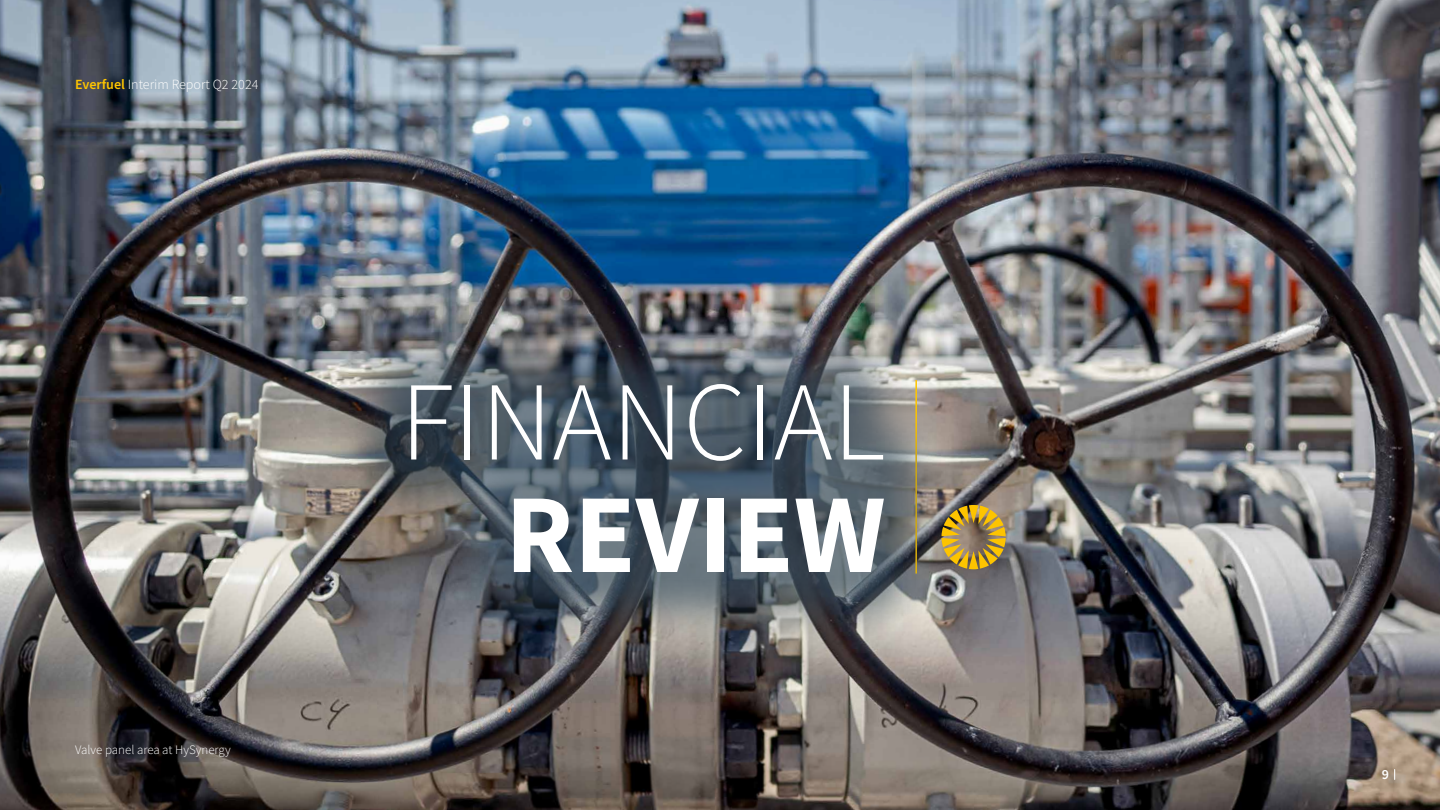
<style>
.page{position:relative;width:1440px;height:810px;background:#fff}
.page>*{position:absolute;margin:0;border:0;box-sizing:border-box;transform-origin:0 0}
.t1{font:300 112.5px "Source Sans Pro";color:#fff}
.t2{font:700 112.5px "Source Sans Pro";color:#fff}
.t3{font:300 14.1px "Source Sans Pro";color:#fff}
.t4{font:600 14.1px "Source Sans Pro";color:#fff}
.t5{font:300 12.9px "Source Sans Pro";color:#fff}
.s1{font-weight:600;color:#fec500}
</style>
<div class="page">
<img style="left:0;top:0;width:1440px;height:810px">
<svg style="left:946px;top:505px;width:60px;height:64px;background:#ae903e"></svg>
<div style="left:348px;top:329px;width:598px;height:314px;background:#2c4355;opacity:.65"></div>
<p class="t3" style="left:75px;top:76px;width:185px"><span class="s1">Everfuel</span> Interim Report Q2 2024</p>
<p class="t5" style="left:75px;top:742px;width:157px">Valve panel area at HySynergy</p>
<h1 class="t1" style="left:400px;top:353px;width:487px">FINANCIAL</h1>
<h1 class="t2" style="left:505px;top:458px;width:382px">REVIEW</h1>
<p class="t4" style="left:1382px;top:765px;width:9px">9</p>
</div>
